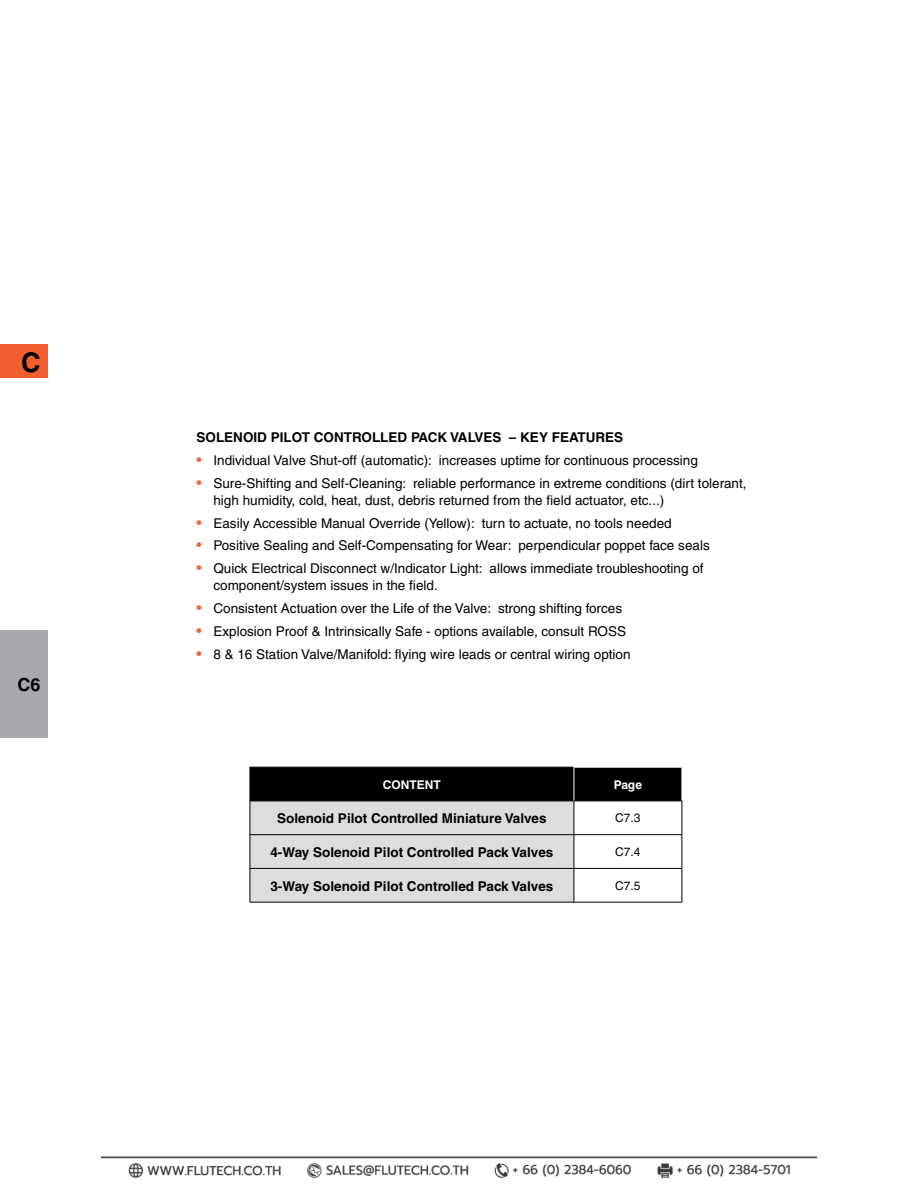
<style>
.page{position:relative;width:918px;height:1188px;background:#fff}
.page>*{position:absolute;margin:0;border:0;box-sizing:border-box;transform-origin:0 0}
.t1{font:700 27px "Helvetica";color:#000}
.t2{font:700 18px "Helvetica";color:#000}
.t3{font:13.5px/16.2px "Helvetica";color:#000}
.t4{font:700 13.5px "Helvetica";color:#000}
.t5{font:12px "Helvetica";color:#000}
.t6{font:700 12px "Helvetica";color:#fff}
.s1{font-size:15px;color:#f15f31}
</style>
<div class="page">
<svg style="left:251px;top:768px;width:431px;height:134px"></svg>
<hr style="left:250px;top:767px;width:324px;height:1px;background:#000">
<hr style="left:250px;top:767px;width:1px;height:34px;background:#000">
<hr style="left:250px;top:801px;width:324px;height:1px;background:#000">
<hr style="left:250px;top:801px;width:1px;height:33px;background:#000">
<hr style="left:574px;top:801px;width:1px;height:33px;background:#000">
<hr style="left:682px;top:801px;width:1px;height:33px;background:#000">
<hr style="left:250px;top:834px;width:324px;height:1px;background:#000">
<hr style="left:250px;top:835px;width:1px;height:33px;background:#000">
<hr style="left:574px;top:834px;width:108px;height:1px;background:#000">
<hr style="left:574px;top:835px;width:1px;height:33px;background:#000">
<hr style="left:682px;top:835px;width:1px;height:33px;background:#000">
<hr style="left:250px;top:868px;width:324px;height:1px;background:#000">
<hr style="left:250px;top:869px;width:1px;height:33px;background:#000">
<hr style="left:574px;top:869px;width:1px;height:33px;background:#000">
<hr style="left:682px;top:869px;width:1px;height:33px;background:#000">
<hr style="left:250px;top:902px;width:324px;height:1px;background:#000">
<hr style="left:574px;top:768px;width:1px;height:33px;background:#fff">
<hr style="left:574px;top:801px;width:108px;height:1px;background:#000">
<hr style="left:574px;top:868px;width:108px;height:1px;background:#000">
<hr style="left:574px;top:902px;width:108px;height:1px;background:#000">
<div style="left:0;top:630px;width:47px;height:108px;background:#a7a9ac"></div>
<div style="left:0;top:344px;width:47px;height:34px;background:#f15f31"></div>
<img style="left:101px;top:1156px;width:716px;height:22px">
<h1 class="t1" style="left:21px;top:346px;width:21px">C</h1>
<h2 class="t2" style="left:17px;top:673px;width:25px">C6</h2>
<p class="t4" style="left:197px;top:429px;width:428px">SOLENOID PILOT CONTROLLED PACK VALVES – KEY FEATURES</p>
<p class="t3" style="left:197px;top:453px;width:503px"><span class="s1">•</span> Individual Valve Shut-off (automatic): increases uptime for continuous processing</p>
<p class="t3" style="left:213px;top:475px;width:535px;text-indent:-17px"><span class="s1">•</span> Sure-Shifting and Self-Cleaning: reliable performance in extreme conditions (dirt tolerant, high humidity, cold, heat, dust, debris returned from the field actuator, etc...)</p>
<p class="t3" style="left:197px;top:515px;width:477px"><span class="s1">•</span> Easily Accessible Manual Override (Yellow): turn to actuate, no tools needed</p>
<p class="t3" style="left:197px;top:538px;width:515px"><span class="s1">•</span> Positive Sealing and Self-Compensating for Wear: perpendicular poppet face seals</p>
<p class="t3" style="left:213px;top:561px;width:492px;text-indent:-17px"><span class="s1">•</span> Quick Electrical Disconnect w/Indicator Light: allows immediate troubleshooting of component/system issues in the field.</p>
<p class="t3" style="left:197px;top:600px;width:427px"><span class="s1">•</span> Consistent Actuation over the Life of the Valve: strong shifting forces</p>
<p class="t3" style="left:197px;top:623px;width:431px"><span class="s1">•</span> Explosion Proof &amp; Intrinsically Safe - options available, consult ROSS</p>
<p class="t3" style="left:197px;top:646px;width:436px"><span class="s1">•</span> 8 &amp; 16 Station Valve/Manifold: flying wire leads or central wiring option</p>
<p class="t6" style="left:383px;top:777px;width:59px">CONTENT</p>
<p class="t6" style="left:614px;top:777px;width:30px">Page</p>
<p class="t4" style="left:277px;top:810px;width:271px">Solenoid Pilot Controlled Miniature Valves</p>
<p class="t5" style="left:615px;top:811px;width:27px">C7.3</p>
<p class="t4" style="left:270px;top:844px;width:284px">4-Way Solenoid Pilot Controlled Pack Valves</p>
<p class="t5" style="left:615px;top:845px;width:27px">C7.4</p>
<p class="t4" style="left:270px;top:878px;width:284px">3-Way Solenoid Pilot Controlled Pack Valves</p>
<p class="t5" style="left:615px;top:879px;width:27px">C7.5</p>
</div>
